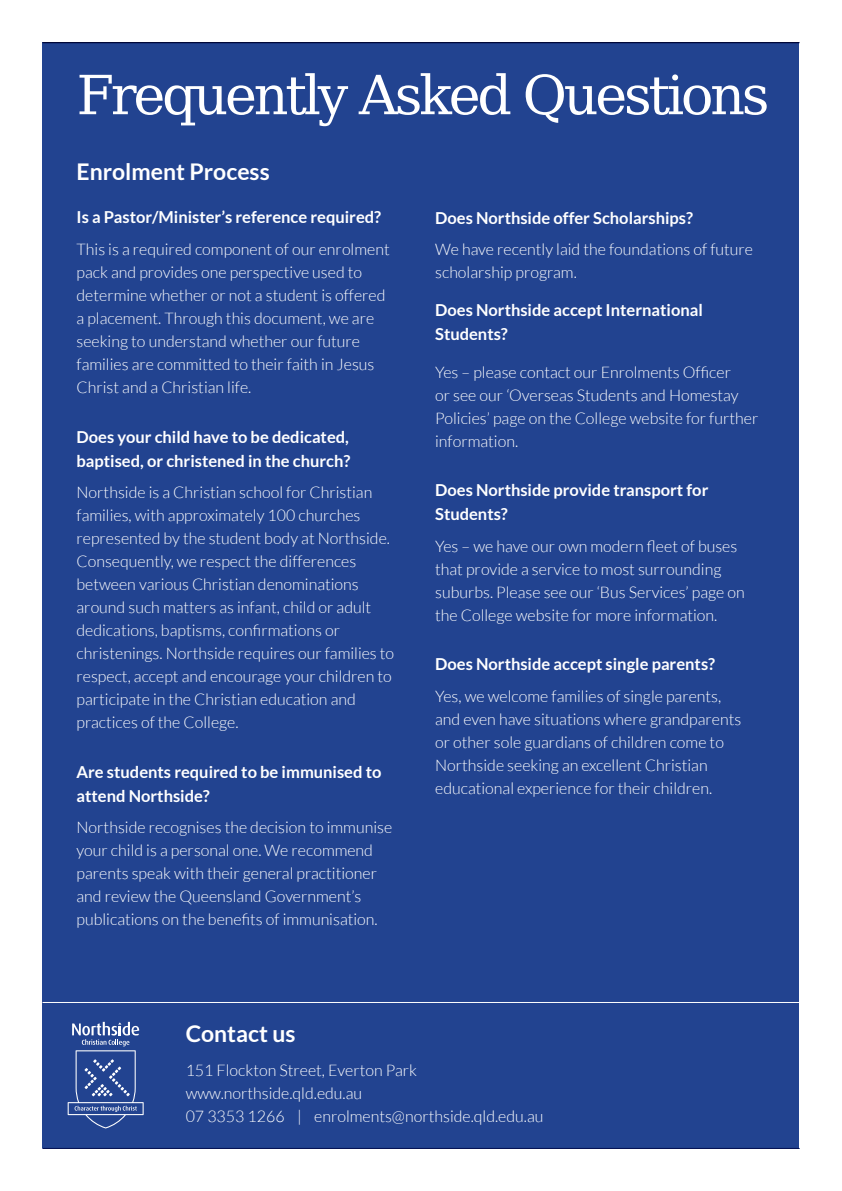
<style>
.page{position:relative;width:842px;height:1191px;background:#fff}
.page>*{position:absolute;margin:0;border:0;box-sizing:border-box;transform-origin:0 0}
.t1{font:54px "Bitstream Vera Serif";letter-spacing:-.06em;color:#fff}
.t2{font:700 23px "Lato";color:#fff}
.t3{font:700 16.4px/24px "Lato";color:#fff}
.t4{font:300 16px/23px "Lato";color:#fff}
</style>
<div class="page">
<div style="left:43px;top:42px;width:756px;height:1106px;background:#224390"></div>
<hr style="left:43px;top:1002px;width:756px;height:1px;background:#fff">
<hr style="left:43px;top:1148px;width:756px;height:1px;background:#224390">
<svg style="left:68px;top:1021px;width:76px;height:107px"></svg>
<h1 class="t1" style="left:77px;top:64px;width:694px">Frequently Asked Questions</h1>
<h2 class="t2" style="left:77px;top:158px;width:195px">Enrolment Process</h2>
<p class="t3" style="left:77px;top:205px;width:306px">Is a Pastor/Minister’s reference required?</p>
<p class="t4" style="left:77px;top:238px;width:315px">This is a required component of our enrolment pack and provides one perspective used to determine whether or not a student is offered a placement. Through this document, we are seeking to understand whether our future families are committed to their faith in Jesus Christ and a Christian life.</p>
<p class="t3" style="left:77px;top:424px;width:275px">Does your child have to be dedicated, baptised, or christened in the church?</p>
<p class="t4" style="left:77px;top:481px;width:319px">Northside is a Christian school for Christian families, with approximately 100 churches represented by the student body at Northside.<br>Consequently, we respect the differences between various Christian denominations around such matters as infant, child or adult dedications, baptisms, confirmations or christenings. Northside requires our families to respect, accept and encourage your children to participate in the Christian education and practices of the College.</p>
<p class="t3" style="left:77px;top:759px;width:306px">Are students required to be immunised to attend Northside?</p>
<p class="t4" style="left:77px;top:816px;width:317px">Northside recognises the decision to immunise your child is a personal one. We recommend parents speak with their general practitioner and review the Queensland Government’s publications on the benefits of immunisation.</p>
<h2 class="t2" style="left:186px;top:1020px;width:111px">Contact us</h2>
<p class="t3" style="left:435px;top:205px;width:259px">Does Northside offer Scholarships?</p>
<p class="t4" style="left:435px;top:238px;width:319px">We have recently laid the foundations of future scholarship program.</p>
<p class="t3" style="left:435px;top:298px;width:269px">Does Northside accept International<br>Students?</p>
<p class="t4" style="left:435px;top:360px;width:325px">Yes – please contact our Enrolments Officer<br>or see our ‘Overseas Students and Homestay Policies’ page on the College website for further information.</p>
<p class="t3" style="left:435px;top:478px;width:275px">Does Northside provide transport for<br>Students?</p>
<p class="t4" style="left:435px;top:534px;width:311px">Yes – we have our own modern fleet of buses that provide a service to most surrounding suburbs. Please see our ‘Bus Services’ page on the College website for more information.</p>
<p class="t3" style="left:435px;top:652px;width:281px">Does Northside accept single parents?</p>
<p class="t4" style="left:435px;top:684px;width:308px">Yes, we welcome families of single parents, and even have situations where grandparents or other sole guardians of children come to Northside seeking an excellent Christian educational experience for their children.</p>
<p class="t4" style="left:186px;top:1059px;width:359px">151 Flockton Street, Everton Park www.northside.qld.edu.au<br>07 3353 1266 | enrolments@northside.qld.edu.au</p>
</div>
